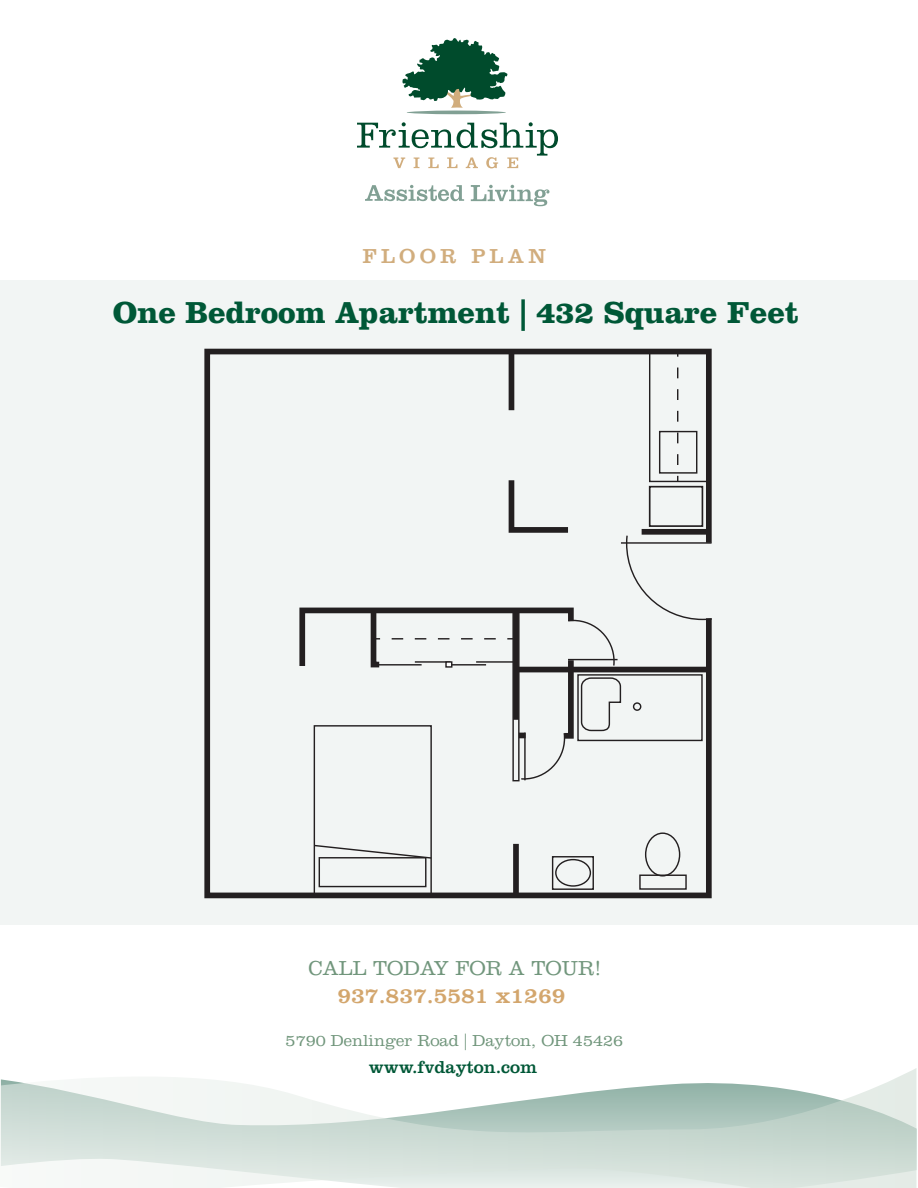
<style>
.page{position:relative;width:918px;height:1188px;background:#fff}
.page>*{position:absolute;margin:0;border:0;box-sizing:border-box;transform-origin:0 0}
.t1{font:700 31.5px "Clarendon";color:#005837}
.t2{font:22.5px "Clarendon";color:#d3a66d}
.t3{font:300 21px "Clarendon";color:#71967c}
.t4{font:21px "Clarendon";letter-spacing:.2em;color:#d1ad7d}
.t5{font:18px "Clarendon";color:#005837}
.t6{font:300 16.5px "Clarendon";color:#71967c}
</style>
<div class="page">
<div style="left:0;top:280px;width:918px;height:645px;background:#f2f5f4"></div>
<svg style="left:1px;top:1068px;width:915px;height:120px"></svg>
<svg style="left:357px;top:122px;width:201px;height:46px"></svg>
<svg style="left:402px;top:38px;width:106px;height:70px"></svg>
<hr style="left:407px;top:111px;width:99px;height:3px;background:#81a094;border-radius:50%">
<svg style="left:471px;top:185px;width:78px;height:21px"></svg>
<svg style="left:365px;top:185px;width:99px;height:16px"></svg>
<svg style="left:204px;top:348px;width:508px;height:551px"></svg>
<svg style="left:297px;top:350px;width:415px;height:430px"></svg>
<hr style="left:524px;top:733px;width:2px;height:47px;background:#231f20">
<hr style="left:568px;top:659px;width:50px;height:1px;background:#231f20">
<p class="t4" style="left:363px;top:243px;width:185px">FLOOR PLAN</p>
<p class="t1" style="left:113px;top:293px;width:687px">One Bedroom Apartment | 432 Square Feet</p>
<p class="t3" style="left:309px;top:956px;width:294px">CALL TODAY FOR A TOUR!</p>
<p class="t2" style="left:337px;top:982px;width:230px">937.837.5581 x1269</p>
<p class="t6" style="left:286px;top:1031px;width:339px">5790 Denlinger Road | Dayton, OH 45426</p>
<p class="t5" style="left:369px;top:1056px;width:170px">www.fvdayton.com</p>
</div>
